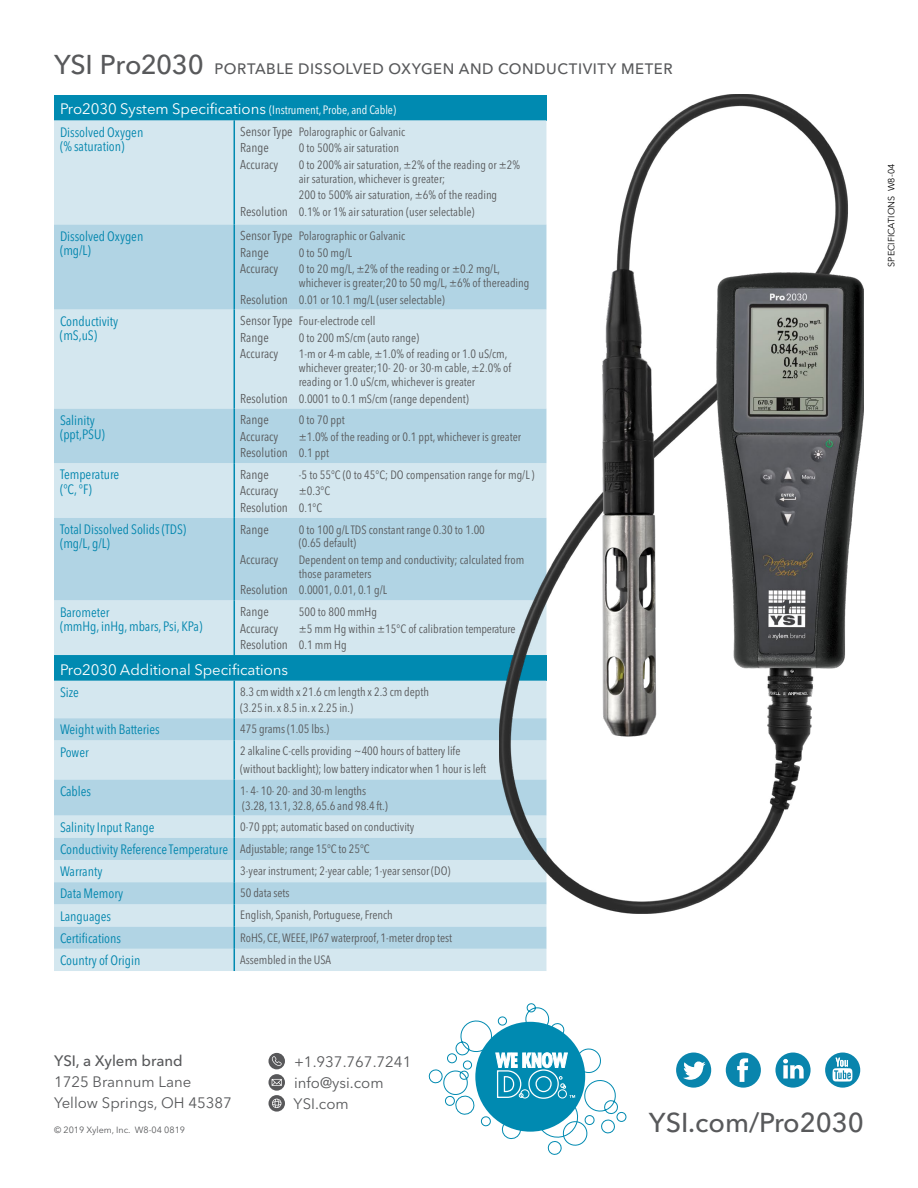
<style>
.page{position:relative;width:918px;height:1188px;background:#fff}
.page>*{position:absolute;margin:0;border:0;box-sizing:border-box;transform-origin:0 0}
.t1{font:500 27.15px "Avenir Next LT Pro";letter-spacing:-.005em;color:#58595b}
.t2{font:15px "Avenir Next LT Pro";color:#fff}
.t3{font:15px/21.1px "Avenir Next LT Pro";color:#58595b}
.t4{font:500 15px "Avenir Next LT Pro";letter-spacing:.03em;color:#58595b}
.t5{font:500 15px "Avenir Next LT Pro";color:#58595b}
.t6{font:condensed 13.5px/14.2px "Avenir Next LT Pro";color:#0085ad}
.t7{font:condensed 12.75px "Avenir Next LT Pro";color:#58595b}
.t8{font:condensed 12px/14px "Avenir Next LT Pro";color:#58595b}
.t9{font:9px "Avenir Next LT Pro";color:#58595b}
.t10{font:9px "Avenir Next LT Pro";color:#000}
.s1{font-size:27px}
.s2{font-stretch:condensed;font-size:12px}
.s3{font-size:12.75px}
.s4{font-size:12px}
.s5{font-size:12px;color:#58595b}
</style>
<div class="page">
<div style="left:676px;top:1053px;width:35px;height:35px;background:#0985ad;border-radius:50%"></div>
<svg style="left:683px;top:1061px;width:23px;height:19px"></svg>
<div style="left:726px;top:1053px;width:35px;height:35px;background:#0985ad;border-radius:50%"></div>
<svg style="left:737px;top:1058px;width:12px;height:24px"></svg>
<div style="left:775px;top:1053px;width:36px;height:35px;background:#0985ad;border-radius:50%"></div>
<svg style="left:783px;top:1059px;width:21px;height:20px"></svg>
<div style="left:825px;top:1053px;width:35px;height:35px;background:#0985ad;border-radius:50%"></div>
<svg style="left:833px;top:1058px;width:20px;height:24px"></svg>
<svg style="left:269px;top:1074px;width:16px;height:17px"></svg>
<svg style="left:272px;top:1079px;width:10px;height:7px"></svg>
<svg style="left:269px;top:1095px;width:16px;height:17px"></svg>
<svg style="left:272px;top:1099px;width:9px;height:9px"></svg>
<div style="left:268px;top:1053px;width:17px;height:16px;background:#58585a;border-radius:50%"></div>
<svg style="left:272px;top:1056px;width:10px;height:10px"></svg>
<div style="left:54px;top:655px;width:492px;height:26px;background:#008ab1"></div>
<div style="left:54px;top:681px;width:492px;height:290px;background:#d4e7ef"></div>
<svg style="left:54px;top:718px;width:492px;height:231px;background:#c1dce8"></svg>
<hr style="left:234px;top:681px;width:1px;height:37px;background:#008ab1">
<svg style="left:234px;top:718px;width:1px;height:22px"></svg>
<hr style="left:234px;top:740px;width:1px;height:39px;background:#008ab1">
<hr style="left:234px;top:779px;width:1px;height:37px;background:#008ab1">
<svg style="left:234px;top:816px;width:1px;height:155px"></svg>
<div style="left:54px;top:95px;width:492px;height:25px;background:#008ab1"></div>
<div style="left:54px;top:120px;width:446px;height:535px;background:#d4e7ef"></div>
<svg style="left:54px;top:224px;width:446px;height:376px;background:#bfdbe8"></svg>
<hr style="left:234px;top:120px;width:1px;height:104px;background:#008ab1">
<hr style="left:234px;top:224px;width:1px;height:86px;background:#008ab1">
<hr style="left:234px;top:310px;width:1px;height:99px;background:#008ab1">
<hr style="left:234px;top:409px;width:1px;height:54px;background:#008ab1">
<hr style="left:234px;top:518px;width:1px;height:82px;background:#008ab1">
<hr style="left:234px;top:463px;width:1px;height:55px;background:#008ab1">
<hr style="left:234px;top:600px;width:1px;height:55px;background:#008ab1">
<svg style="left:429px;top:1003px;width:197px;height:152px"></svg>
<img style="left:500px;top:94px;width:364px;height:819px">
<p class="t4" style="left:54px;top:60px;width:620px"><span class="s1">YSI Pro2030</span> PORTABLE DISSOLVED OXYGEN AND CONDUCTIVITY METER</p>
<p class="t2" style="left:60px;top:100px;width:338px">Pro2030 System Specifications <span class="s2">(Instrument, Probe, and Cable)</span></p>
<p class="t6" style="left:60px;top:125px;width:85px">Dissolved Oxygen (% saturation)</p>
<p class="t8" style="left:240px;top:125px;width:166px"><span class="s3">Sensor Type</span> Polarographic or Galvanic</p>
<p class="t7" style="left:240px;top:140px;width:30px">Range</p>
<p class="t8" style="left:299px;top:141px;width:102px">0 to 500% air saturation</p>
<p class="t7" style="left:240px;top:157px;width:40px">Accuracy</p>
<p class="t8" style="left:299px;top:158px;width:223px">0 to 200% air saturation, ±2% of the reading or ±2% air saturation, whichever is greater;</p>
<p class="t8" style="left:240px;top:187px;width:258px;line-height:16.5px;text-indent:58px">200 to 500% air saturation, ±6% of the reading<br><span class="s3">Resolution</span> 0.1% or 1% air saturation (user selectable)</p>
<p class="t6" style="left:60px;top:229px;width:85px">Dissolved Oxygen (mg/L)</p>
<p class="t8" style="left:240px;top:229px;width:166px"><span class="s3">Sensor Type</span> Polarographic or Galvanic</p>
<p class="t7" style="left:240px;top:244px;width:30px">Range</p>
<p class="t8" style="left:299px;top:245px;width:55px">0 to 50 mg/L</p>
<p class="t7" style="left:240px;top:261px;width:40px">Accuracy</p>
<p class="t8" style="left:299px;top:262px;width:232px">0 to 20 mg/L, ±2% of the reading or ±0.2 mg/L, whichever is greater;20 to 50 mg/L, ±6% of thereading</p>
<p class="t8" style="left:240px;top:292px;width:206px"><span class="s3">Resolution</span> 0.01 or 10.1 mg/L (user selectable)</p>
<p class="t6" style="left:60px;top:314px;width:60px">Conductivity (mS,uS)</p>
<p class="t8" style="left:240px;top:314px;width:137px"><span class="s3">Sensor Type</span> Four-electrode cell</p>
<p class="t7" style="left:240px;top:330px;width:30px">Range</p>
<p class="t8" style="left:299px;top:330px;width:122px">0 to 200 mS/cm (auto range)</p>
<p class="t7" style="left:240px;top:346px;width:40px">Accuracy</p>
<p class="t8" style="left:299px;top:347px;width:214px">1-m or 4-m cable, ±1.0% of reading or 1.0 uS/cm, whichever greater;10- 20- or 30-m cable, ±2.0% of reading or 1.0 uS/cm, whichever is greater</p>
<p class="t8" style="left:240px;top:391px;width:230px"><span class="s3">Resolution</span> 0.0001 to 0.1 mS/cm (range dependent)</p>
<p class="t6" style="left:60px;top:413px;width:46px">Salinity (ppt,PSU)</p>
<p class="t7" style="left:240px;top:412px;width:30px">Range</p>
<p class="t8" style="left:299px;top:413px;width:48px">0 to 70 ppt</p>
<p class="t7" style="left:240px;top:429px;width:40px">Accuracy</p>
<p class="t8" style="left:299px;top:430px;width:224px">±1.0% of the reading or 0.1 ppt, whichever is greater</p>
<p class="t7" style="left:240px;top:445px;width:90px">Resolution <span class="s4">0.1 ppt</span></p>
<p class="t6" style="left:60px;top:468px;width:61px">Temperature (°C, °F)</p>
<p class="t7" style="left:240px;top:467px;width:30px">Range</p>
<p class="t8" style="left:299px;top:468px;width:237px">-5 to 55°C (0 to 45°C; DO compensation range for mg/L )</p>
<p class="t7" style="left:240px;top:483px;width:40px">Accuracy</p>
<p class="t8" style="left:299px;top:484px;width:33px">±0.3°C</p>
<p class="t7" style="left:240px;top:500px;width:83px">Resolution <span class="s4">0.1°C</span></p>
<p class="t6" style="left:60px;top:522px;width:128px">Total Dissolved Solids (TDS) (mg/L, g/L)</p>
<p class="t7" style="left:240px;top:521px;width:30px">Range</p>
<p class="t8" style="left:299px;top:522px;width:188px">0 to 100 g/L TDS constant range 0.30 to 1.00 (0.65 default)</p>
<p class="t7" style="left:240px;top:552px;width:40px">Accuracy</p>
<p class="t8" style="left:299px;top:553px;width:227px">Dependent on temp and conductivity; calculated from those parameters</p>
<p class="t8" style="left:240px;top:583px;width:148px"><span class="s3">Resolution</span> 0.0001, 0.01, 0.1 g/L</p>
<p class="t6" style="left:60px;top:605px;width:144px">Barometer<br>(mmHg, inHg, mbars, Psi, KPa)</p>
<p class="t7" style="left:240px;top:604px;width:30px">Range</p>
<p class="t8" style="left:299px;top:605px;width:80px">500 to 800 mmHg</p>
<p class="t7" style="left:240px;top:620px;width:40px">Accuracy</p>
<p class="t8" style="left:299px;top:621px;width:218px">±5 mm Hg within ±15°C of calibration temperature</p>
<p class="t7" style="left:240px;top:637px;width:108px">Resolution <span class="s4">0.1 mm Hg</span></p>
<p class="t2" style="left:60px;top:660px;width:230px">Pro2030 Additional Specifications</p>
<p class="t6" style="left:60px;top:685px;width:20px">Size</p>
<p class="t8" style="left:240px;top:683px;width:190px;line-height:16.5px">8.3 cm width x 21.6 cm length x 2.3 cm depth (3.25 in. x 8.5 in. x 2.25 in.)</p>
<p class="t6" style="left:60px;top:723px;width:101px">Weight with Batteries</p>
<p class="t8" style="left:240px;top:722px;width:91px">475 grams (1.05 lbs.)</p>
<p class="t6" style="left:60px;top:745px;width:30px">Power</p>
<p class="t8" style="left:240px;top:742px;width:247px;line-height:18px">2 alkaline C-cells providing ~400 hours of battery life (without backlight); low battery indicator when 1 hour is left</p>
<p class="t6" style="left:60px;top:784px;width:33px">Cables</p>
<p class="t8" style="left:240px;top:783px;width:149px;line-height:15px">1- 4- 10- 20- and 30-m lengths (3.28, 13.1, 32.8, 65.6 and 98.4 ft.)</p>
<p class="t6" style="left:60px;top:820px;width:96px">Salinity Input Range</p>
<p class="t8" style="left:240px;top:819px;width:176px">0-70 ppt; automatic based on conductivity</p>
<p class="t6" style="left:60px;top:838px;width:311px;line-height:22.2px">Conductivity Reference Temperature <span class="s5">Adjustable; range 15°C to 25°C<br></span>Warranty</p>
<p class="t8" style="left:240px;top:864px;width:212px">3-year instrument; 2-year cable; 1-year sensor (DO)</p>
<p class="t6" style="left:60px;top:887px;width:65px">Data Memory</p>
<p class="t8" style="left:240px;top:886px;width:51px">50 data sets</p>
<p class="t6" style="left:60px;top:909px;width:53px">Languages</p>
<p class="t8" style="left:240px;top:908px;width:154px">English, Spanish, Portuguese, French</p>
<p class="t6" style="left:60px;top:931px;width:63px">Certifications</p>
<p class="t8" style="left:240px;top:930px;width:214px">RoHS, CE, WEEE, IP67 waterproof, 1-meter drop test</p>
<p class="t6" style="left:60px;top:953px;width:82px">Country of Origin</p>
<p class="t8" style="left:240px;top:953px;width:92px">Assembled in the USA</p>
<p class="t10" style="left:886px;top:267px;width:104px;rotate:-90deg">SPECIFICATIONS W8-04</p>
<p class="t5" style="left:54px;top:1052px;width:130px">YSI, a Xylem brand</p>
<p class="t3" style="left:54px;top:1071px;width:179px">1725 Brannum Lane<br>Yellow Springs, OH 45387</p>
<p class="t9" style="left:54px;top:1125px;width:133px">© 2019 Xylem, Inc. W8-04 0819</p>
<p class="t3" style="left:294px;top:1051px;width:119px">+1.937.767.7241 info@ysi.com<br>YSI.com</p>
<h1 class="t1" style="left:649px;top:1106px;width:217px">YSI.com/Pro2030</h1>
</div>
